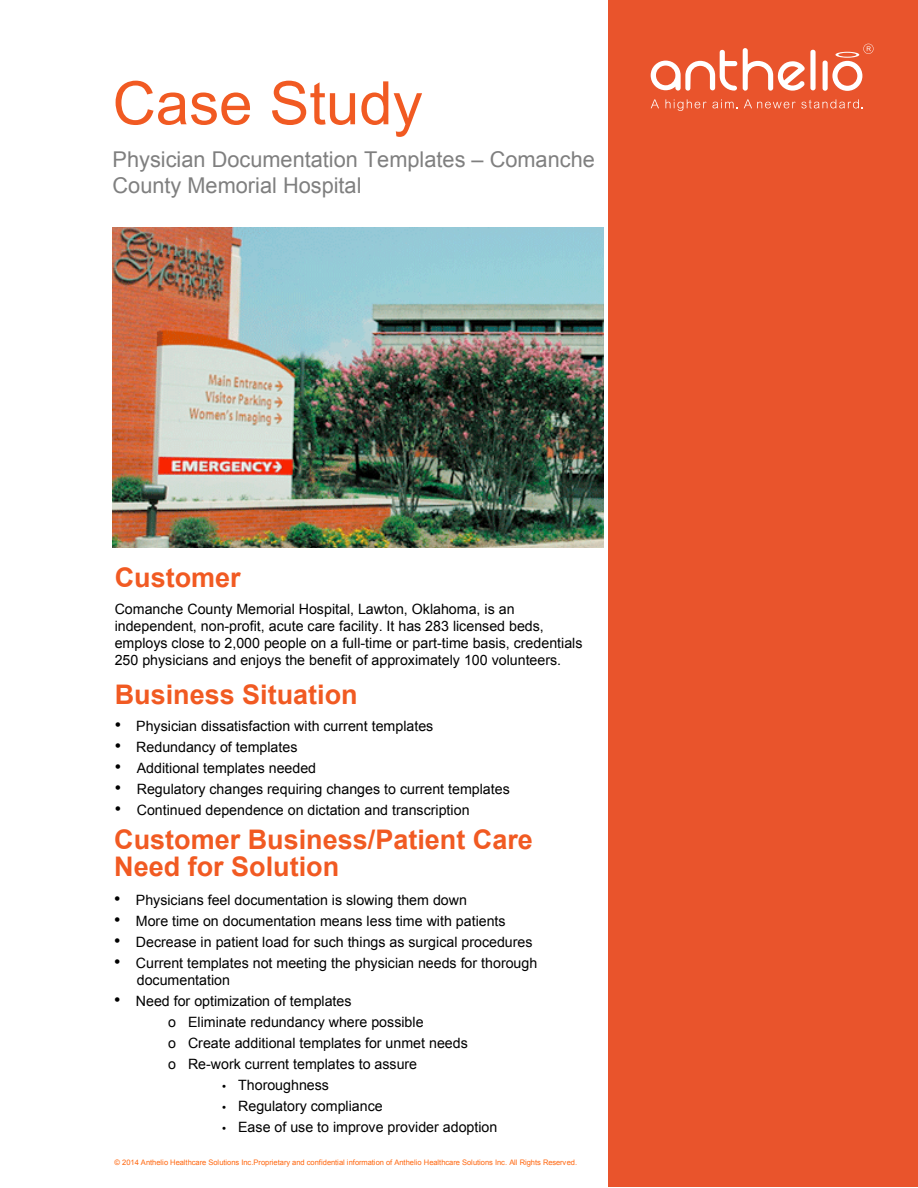
<style>
.page{position:relative;width:918px;height:1188px;background:#fff}
.page>*{position:absolute;margin:0;border:0;box-sizing:border-box;transform-origin:0 0}
.t1{font:60px "Arial";color:#f15a22}
.t2{font:700 27px/27px "Arial";color:#f15a22}
.t3{font:21.75px/26.1px "Arial";color:#7f7f7f}
.t4{font:14.25px/17.1px "Arial";color:#000}
.t5{font:7.5px "Arial";letter-spacing:-.01em;color:#ff670f}
.s1{font-size:18px}
.s2{font-family:"Myriad Pro"}
</style>
<div class="page">
<div style="left:608px;top:1px;width:310px;height:1186px;background:#e9542c"></div>
<svg style="left:651px;top:50px;width:86px;height:41px"></svg>
<svg style="left:743px;top:48px;width:62px;height:43px"></svg>
<div style="left:810px;top:50px;width:6px;height:40px;background:#fff;border-radius:3px"></div>
<div style="left:823px;top:61px;width:5px;height:30px;background:#fff;border-radius:3px"></div>
<svg style="left:651px;top:99px;width:8px;height:9px"></svg>
<svg style="left:665px;top:99px;width:72px;height:12px"></svg>
<svg style="left:744px;top:99px;width:118px;height:9px"></svg>
<svg style="left:832px;top:44px;width:42px;height:47px"></svg>
<img style="left:113px;top:227px;width:490px;height:321px">
<h1 class="t1" style="left:113px;top:64px;width:312px">Case Study</h1>
<h3 class="t3" style="left:113px;top:147px;width:484px">Physician Documentation Templates – Comanche<br>County Memorial Hospital</h3>
<h2 class="t2" style="left:115px;top:565px;width:128px">Customer</h2>
<p class="t4" style="left:115px;top:601px;width:469px">Comanche County Memorial Hospital, Lawton, Oklahoma, is an independent, non-profit, acute care facility. It has 283 licensed beds, employs close to 2,000 people on a full-time or part-time basis, credentials 250 physicians and enjoys the benefit of approximately 100 volunteers.</p>
<h2 class="t2" style="left:115px;top:682px;width:245px">Business Situation</h2>
<p class="t4" style="left:115px;top:718px;width:320px"><span class="s1">•</span> Physician dissatisfaction with current templates</p>
<p class="t4" style="left:115px;top:739px;width:184px"><span class="s1">•</span> Redundancy of templates</p>
<p class="t4" style="left:115px;top:760px;width:203px"><span class="s1">•</span> Additional templates needed</p>
<p class="t4" style="left:115px;top:781px;width:397px"><span class="s1">•</span> Regulatory changes requiring changes to current templates</p>
<p class="t4" style="left:115px;top:802px;width:356px"><span class="s1">•</span> Continued dependence on dictation and transcription</p>
<h2 class="t2" style="left:114px;top:827px;width:420px">Customer Business/Patient Care<br>Need for Solution</h2>
<p class="t4" style="left:114px;top:892px;width:354px"><span class="s1">•</span> Physicians feel documentation is slowing them down</p>
<p class="t4" style="left:114px;top:913px;width:393px"><span class="s1">•</span> More time on documentation means less time with patients</p>
<p class="t4" style="left:114px;top:934px;width:420px"><span class="s1">•</span> Decrease in patient load for such things as surgical procedures</p>
<p class="t4" style="left:137px;top:955px;width:402px;text-indent:-23px"><span class="s1">•</span> Current templates not meeting the physician needs for thorough documentation</p>
<p class="t4" style="left:168px;top:991px;width:301px;line-height:21px;text-indent:-54px"><span class="s1">•</span> Need for optimization of templates<br>o Eliminate redundancy where possible<br>o Create additional templates for unmet needs o Re-work current templates to assure</p>
<p class="t4" style="left:222px;top:1077px;width:108px"><span class="s2">•</span> Thoroughness</p>
<p class="t4" style="left:222px;top:1098px;width:162px"><span class="s2">•</span> Regulatory compliance</p>
<p class="t4" style="left:222px;top:1119px;width:277px"><span class="s2">•</span> Ease of use to improve provider adoption</p>
<p class="t5" style="left:115px;top:1157px;width:464px">© 2014 Anthelio Healthcare Solutions Inc.Proprietary and confidential information of Anthelio Healthcare Solutions Inc. All Rights Reserved.</p>
</div>
